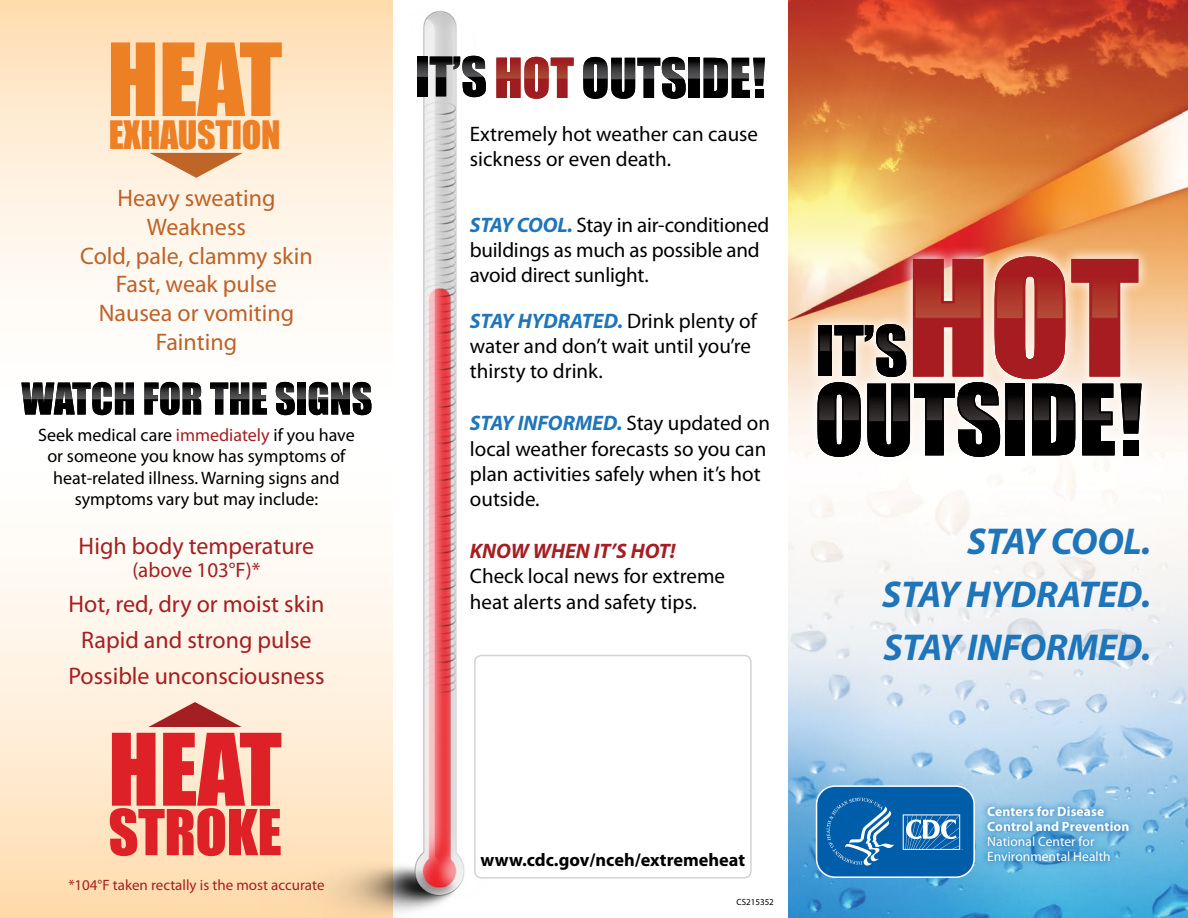
<style>
.page{position:relative;width:1188px;height:918px;background:#fff}
.page>*{position:absolute;margin:0;border:0;box-sizing:border-box;transform-origin:0 0}
.t1{font:93px "Impact";color:#ed7f25}
.t2{font:92.25px "Impact";color:#de2027}
.t3{font:58.5px "Impact";letter-spacing:-.01em;color:#de2027}
.t4{font:italic 700 37.5px "Myriad Pro";letter-spacing:-.01em;color:#1e75ba}
.t5{font:36px "Impact";letter-spacing:-.01em;color:#ed7f25}
.t6{font:24px "Myriad Pro";color:#a61e22}
.t7{font:24px "Myriad Pro";color:#be6228}
.t8{font:21px/25.2px "Myriad Pro";color:#000}
.t9{font:italic 700 21px "Myriad Pro";color:#a61e22}
.t10{font:21px "Myriad Pro";color:#a61e22}
.t11{font:700 18.3px "Myriad Pro";color:#000}
.t12{font:18px/21.6px "Myriad Pro";color:#000;text-align:center}
.t13{font:15px "Myriad Pro";color:#a61e22}
.t14{font:700 13.5px/15px "Myriad Pro";letter-spacing:.01em;color:#fff}
.t15{font:13.5px/15px "Myriad Pro";letter-spacing:.005em;color:#fff}
.t16{font:9px "Myriad Pro";color:#000}
.s1{color:#a61e22}
.s2{font-weight:700;font-style:italic;color:#1e75ba}
</style>
<div class="page">
<svg style="left:0;top:0;width:393px;height:918px"></svg>
<img style="left:260px;top:7px;width:227px;height:911px">
<img style="left:788px;top:0;width:400px;height:918px">
<svg style="left:21px;top:382px;width:113px;height:33px"></svg>
<svg style="left:180px;top:382px;width:21px;height:33px"></svg>
<svg style="left:228px;top:383px;width:25px;height:32px"></svg>
<svg style="left:328px;top:382px;width:24px;height:33px"></svg>
<img style="left:21px;top:383px;width:51px;height:32px">
<img style="left:72px;top:382px;width:40px;height:33px">
<img style="left:115px;top:383px;width:19px;height:32px">
<img style="left:144px;top:382px;width:36px;height:33px">
<img style="left:183px;top:383px;width:18px;height:32px">
<img style="left:210px;top:383px;width:18px;height:32px">
<img style="left:230px;top:383px;width:19px;height:32px">
<img style="left:253px;top:383px;width:14px;height:32px">
<img style="left:276px;top:382px;width:19px;height:33px">
<img style="left:297px;top:383px;width:9px;height:32px">
<img style="left:309px;top:382px;width:19px;height:33px">
<img style="left:331px;top:383px;width:19px;height:32px">
<img style="left:352px;top:382px;width:19px;height:33px">
<svg style="left:611px;top:57px;width:51px;height:33px"></svg>
<svg style="left:496px;top:57px;width:78px;height:9px"></svg>
<img style="left:583px;top:57px;width:25px;height:42px">
<img style="left:611px;top:58px;width:24px;height:41px">
<img style="left:637px;top:58px;width:23px;height:40px">
<img style="left:662px;top:57px;width:24px;height:42px">
<img style="left:689px;top:58px;width:10px;height:40px">
<img style="left:417px;top:57px;width:10px;height:39px">
<svg style="left:430px;top:56px;width:32px;height:41px"></svg>
<img style="left:462px;top:56px;width:24px;height:41px">
<img style="left:496px;top:58px;width:25px;height:40px">
<img style="left:524px;top:57px;width:25px;height:42px">
<img style="left:551px;top:58px;width:23px;height:40px">
<svg style="left:704px;top:58px;width:61px;height:40px"></svg>
<div style="left:474px;top:655px;width:278px;height:224px;border:2px solid #d1d3d4;border-radius:7px"></div>
<svg style="left:805px;top:244px;width:349px;height:225px"></svg>
<svg style="left:818px;top:256px;width:324px;height:201px;background:#96635c"></svg>
<svg style="left:148px;top:702px;width:94px;height:25px;background:#d18880"></svg>
<svg style="left:150px;top:153px;width:93px;height:25px;background:#dfab84"></svg>
<div style="left:981px;top:799px;width:155px;height:68px;background:#1e75ba;opacity:.75"></div>
<svg style="left:815px;top:785px;width:161px;height:94px;background:#2977b8"></svg>
<p class="t1" style="left:107px;top:7px;width:177px">HEAT</p>
<p class="t5" style="left:109px;top:107px;width:173px">EXHAUSTION</p>
<p class="t7" style="left:117px;top:185px;width:159px">Heavy sweating</p>
<p class="t7" style="left:147px;top:214px;width:101px">Weakness</p>
<p class="t7" style="left:80px;top:242px;width:234px">Cold, pale, clammy skin</p>
<p class="t7" style="left:116px;top:271px;width:163px">Fast, weak pulse</p>
<p class="t7" style="left:99px;top:300px;width:197px">Nausea or vomiting</p>
<p class="t7" style="left:156px;top:329px;width:83px">Fainting</p>
<p class="t12" style="left:38px;top:424px;width:318px">Seek medical care <span class="s1">immediately</span> if you have or someone you know has symptoms of heat-related illness. Warning signs and symptoms vary but may include:</p>
<p class="t6" style="left:79px;top:533px;width:237px">High body temperature</p>
<p class="t10" style="left:132px;top:558px;width:130px">(above 103°F)*</p>
<p class="t6" style="left:69px;top:591px;width:257px">Hot, red, dry or moist skin</p>
<p class="t6" style="left:81px;top:627px;width:232px">Rapid and strong pulse</p>
<p class="t6" style="left:68px;top:662px;width:258px">Possible unconsciousness</p>
<p class="t2" style="left:108px;top:698px;width:175px">HEAT</p>
<p class="t3" style="left:108px;top:787px;width:175px">STROKE</p>
<p class="t13" style="left:68px;top:877px;width:258px">*104°F taken rectally is the most accurate</p>
<p class="t8" style="left:470px;top:122px;width:290px">Extremely hot weather can cause sickness or even death.</p>
<p class="t8" style="left:470px;top:213px;width:301px"><span class="s2">STAY COOL.</span> Stay in air-conditioned buildings as much as possible and avoid direct sunlight.</p>
<p class="t8" style="left:470px;top:308px;width:289px"><span class="s2">STAY HYDRATED.</span> Drink plenty of water and don’t wait until you’re thirsty to drink.</p>
<p class="t8" style="left:470px;top:411px;width:302px"><span class="s2">STAY INFORMED.</span> Stay updated on local weather forecasts so you can plan activities safely when it’s hot outside.</p>
<p class="t9" style="left:470px;top:539px;width:207px">KNOW WHEN IT’S HOT!</p>
<p class="t8" style="left:470px;top:564px;width:257px">Check local news for extreme</p>
<p class="t8" style="left:470px;top:589px;width:228px">heat alerts and safety tips.</p>
<p class="t11" style="left:481px;top:849px;width:266px">www.cdc.gov/nceh/extremeheat</p>
<p class="t16" style="left:737px;top:897px;width:39px">CS215352</p>
<p class="t4" style="left:967px;top:521px;width:186px">STAY COOL.</p>
<p class="t4" style="left:882px;top:574px;width:270px">STAY HYDRATED.</p>
<p class="t4" style="left:883px;top:627px;width:269px">STAY INFORMED.</p>
<p class="t14" style="left:987px;top:804px;width:144px">Centers for Disease<br>Control and Prevention</p>
<p class="t15" style="left:987px;top:834px;width:125px">National Center for<br>Environmental Health</p>
</div>
